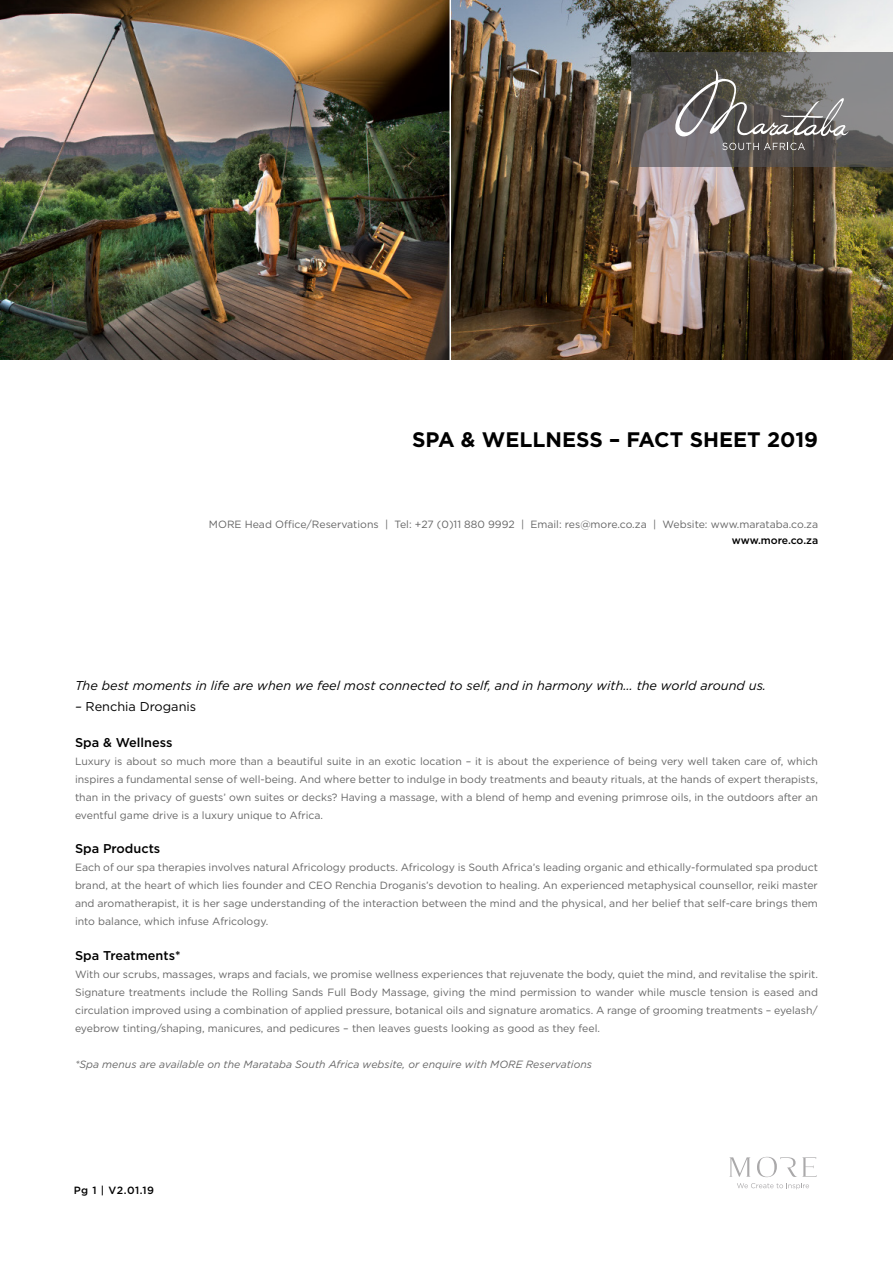
<style>
.page{position:relative;width:893px;height:1263px;background:#fff}
.page>*{position:absolute;margin:0;border:0;box-sizing:border-box;transform-origin:0 0}
.MORE_FS_Heading_1{font:700 21px "Gotham";color:#000}
.MORE_FS_Body{font:italic 12.75px "Gotham";color:#000}
.MORE_FS_Heading_2{font:500 12.75px "Gotham";color:#000}
.MORE_FS_Body-2{font:12.75px "Gotham";color:#000}
.MORE_FS_Body-3{font:10.5px/18px "Gotham";color:#666;text-align:justify}
.MORE_FS_Body-4{font:italic 10.5px "Gotham";color:#666}
.MORE_FS_Body-5{font:500 10.5px "Gotham";letter-spacing:-.01em;color:#000}
.MORE_FS_Version{font:500 10.5px "Gotham";letter-spacing:.05em;color:#000}
.s1{font-style:italic}
</style>
<div class="page">
<svg style="left:729px;top:1157px;width:88px;height:20px"></svg>
<svg style="left:737px;top:1183px;width:72px;height:6px"></svg>
<img style="left:0;top:0;width:893px;height:360px">
<svg style="left:631px;top:52px;width:262px;height:114px;background:#676564"></svg>
<svg style="left:674px;top:69px;width:175px;height:81px;background:#726f6d"></svg>
<p class="MORE_FS_Heading_1" style="left:412px;top:425px;width:408px">SPA &amp; WELLNESS – FACT SHEET 2019</p>
<p class="MORE_FS_Body-3" style="left:209px;top:514px;width:611px">MORE Head Office/Reservations | Tel: +27 (0)11 880 9992 | Email: res@more.co.za | Website: www.marataba.co.za</p>
<p class="MORE_FS_Body-5" style="left:732px;top:533px;width:88px">www.more.co.za</p>
<p class="MORE_FS_Body" style="left:75px;top:677px;width:693px">The best moments in life are when we feel most connected to self, and in harmony with… the world around us.</p>
<p class="MORE_FS_Body-2" style="left:75px;top:698px;width:123px"><span class="s1">–</span> Renchia Droganis</p>
<p class="MORE_FS_Heading_2" style="left:75px;top:734px;width:99px">Spa &amp; Wellness</p>
<p class="MORE_FS_Body-3" style="left:75px;top:752px;width:744px">Luxury is about so much more than a beautiful suite in an exotic location – it is about the experience of being very well taken care of, which inspires a fundamental sense of well-being. And where better to indulge in body treatments and beauty rituals, at the hands of expert therapists, than in the privacy of guests’ own suites or decks? Having a massage, with a blend of hemp and evening primrose oils, in the outdoors after an eventful game drive is a luxury unique to Africa.</p>
<p class="MORE_FS_Heading_2" style="left:75px;top:840px;width:87px">Spa Products</p>
<p class="MORE_FS_Body-3" style="left:75px;top:858px;width:744px">Each of our spa therapies involves natural Africology products. Africology is South Africa’s leading organic and ethically-formulated spa product brand, at the heart of which lies founder and CEO Renchia Droganis’s devotion to healing. An experienced metaphysical counsellor, reiki master and aromatherapist, it is her sage understanding of the interaction between the mind and the physical, and her belief that self-care brings them into balance, which infuse Africology.</p>
<p class="MORE_FS_Heading_2" style="left:75px;top:947px;width:107px">Spa Treatments*</p>
<p class="MORE_FS_Body-3" style="left:75px;top:965px;width:744px">With our scrubs, massages, wraps and facials, we promise wellness experiences that rejuvenate the body, quiet the mind, and revitalise the spirit.<br>Signature treatments include the Rolling Sands Full Body Massage, giving the mind permission to wander while muscle tension is eased and circulation improved using a combination of applied pressure, botanical oils and signature aromatics. A range of grooming treatments – eyelash/ eyebrow tinting/shaping, manicures, and pedicures – then leaves guests looking as good as they feel.</p>
<p class="MORE_FS_Body-4" style="left:75px;top:1057px;width:519px">*Spa menus are available on the Marataba South Africa website, or enquire with MORE Reservations</p>
<p class="MORE_FS_Version" style="left:74px;top:1183px;width:82px">Pg 1 | V2.01.19</p>
</div>
